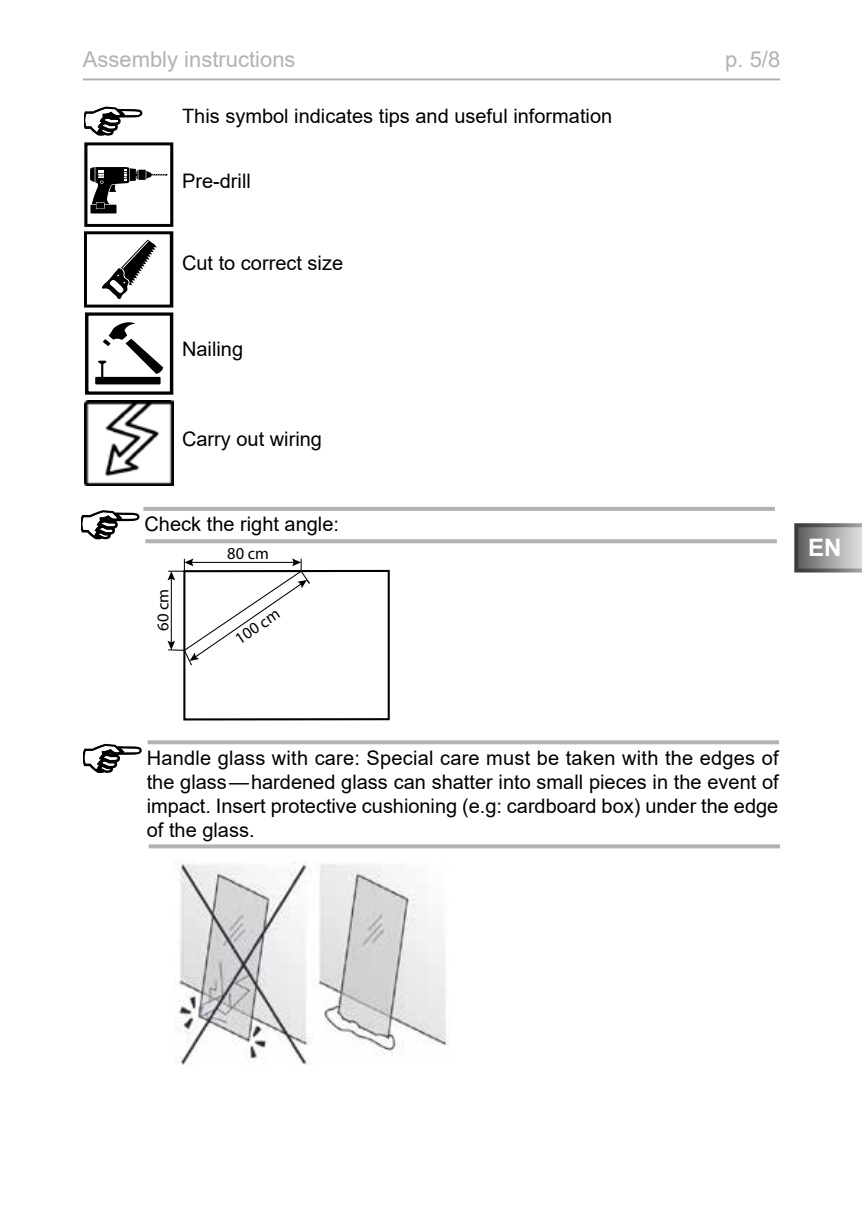
<style>
.page{position:relative;width:862px;height:1214px;background:#fff}
.page>*{position:absolute;margin:0;border:0;box-sizing:border-box;transform-origin:0 0}
.t1{font:700 24px "Arial";color:#fff}
.t2{font:22px "Arial";color:#b3b2b2}
.t3{font:20px/24px "Arial";color:#000;text-align:justify}
.t4{font:16.8px "Myriad Pro";color:#000}
.t5{font:16.6px "Myriad Pro";color:#000}
.t6{font:16.4px "Myriad Pro";color:#000}
</style>
<div class="page">
<svg style="left:794px;top:523px;width:68px;height:49px;background:#949494"></svg>
<hr style="left:83px;top:78px;width:697px;height:2px;background:#b3b2b2">
<div style="left:183px;top:570px;width:207px;height:150px;border:2px solid #000"></div>
<svg style="left:167px;top:558px;width:144px;height:108px"></svg>
<div style="left:84px;top:231px;width:89px;height:76px;border:3px solid #000"></div>
<svg style="left:102px;top:240px;width:55px;height:59px"></svg>
<div style="left:84px;top:142px;width:89px;height:85px;border:3px solid #000"></div>
<svg style="left:90px;top:167px;width:78px;height:46px"></svg>
<hr style="left:143px;top:507px;width:632px;height:4px;background:#b3b2b2">
<svg style="left:145px;top:539px;width:632px;height:4px;background:#b7b6b6"></svg>
<svg style="left:84px;top:106px;width:59px;height:30px"></svg>
<svg style="left:81px;top:510px;width:59px;height:29px"></svg>
<svg style="left:148px;top:740px;width:631px;height:4px;background:#b8b7b7"></svg>
<svg style="left:149px;top:844px;width:631px;height:4px;background:#bab9b9"></svg>
<svg style="left:84px;top:743px;width:58px;height:30px"></svg>
<img style="left:177px;top:860px;width:272px;height:204px">
<div style="left:85px;top:312px;width:88px;height:82px;border:3px solid #000"></div>
<svg style="left:95px;top:322px;width:68px;height:62px"></svg>
<svg style="left:103px;top:339px;width:8px;height:7px"></svg>
<img style="left:85px;top:401px;width:89px;height:84px">
<p class="t2" style="left:83px;top:44px;width:214px">Assembly instructions</p>
<p class="t2" style="left:725px;top:44px;width:57px">p. 5/8</p>
<p class="t3" style="left:182px;top:104px;width:432px">This symbol indicates tips and useful information</p>
<p class="t3" style="left:182px;top:169px;width:70px">Pre-drill</p>
<p class="t3" style="left:182px;top:251px;width:163px">Cut to correct size</p>
<p class="t3" style="left:182px;top:337px;width:63px">Nailing</p>
<p class="t3" style="left:182px;top:427px;width:142px">Carry out wiring</p>
<p class="t3" style="left:144px;top:512px;width:196px">Check the right angle:</p>
<p class="t6" style="left:153px;top:631px;width:44px;rotate:-90deg">60 cm</p>
<p class="t4" style="left:227px;top:542px;width:43px">80 cm</p>
<p class="t5" style="left:231px;top:631px;width:52px;rotate:-34deg">100 cm</p>
<p class="t1" style="left:808px;top:531px;width:35px">EN</p>
<p class="t3" style="left:147px;top:745px;width:633px">Handle glass with care: Special care must be taken with the edges of the glass—hardened glass can shatter into small pieces in the event of impact. Insert protective cushioning (e.g: cardboard box) under the edge of the glass.</p>
</div>
